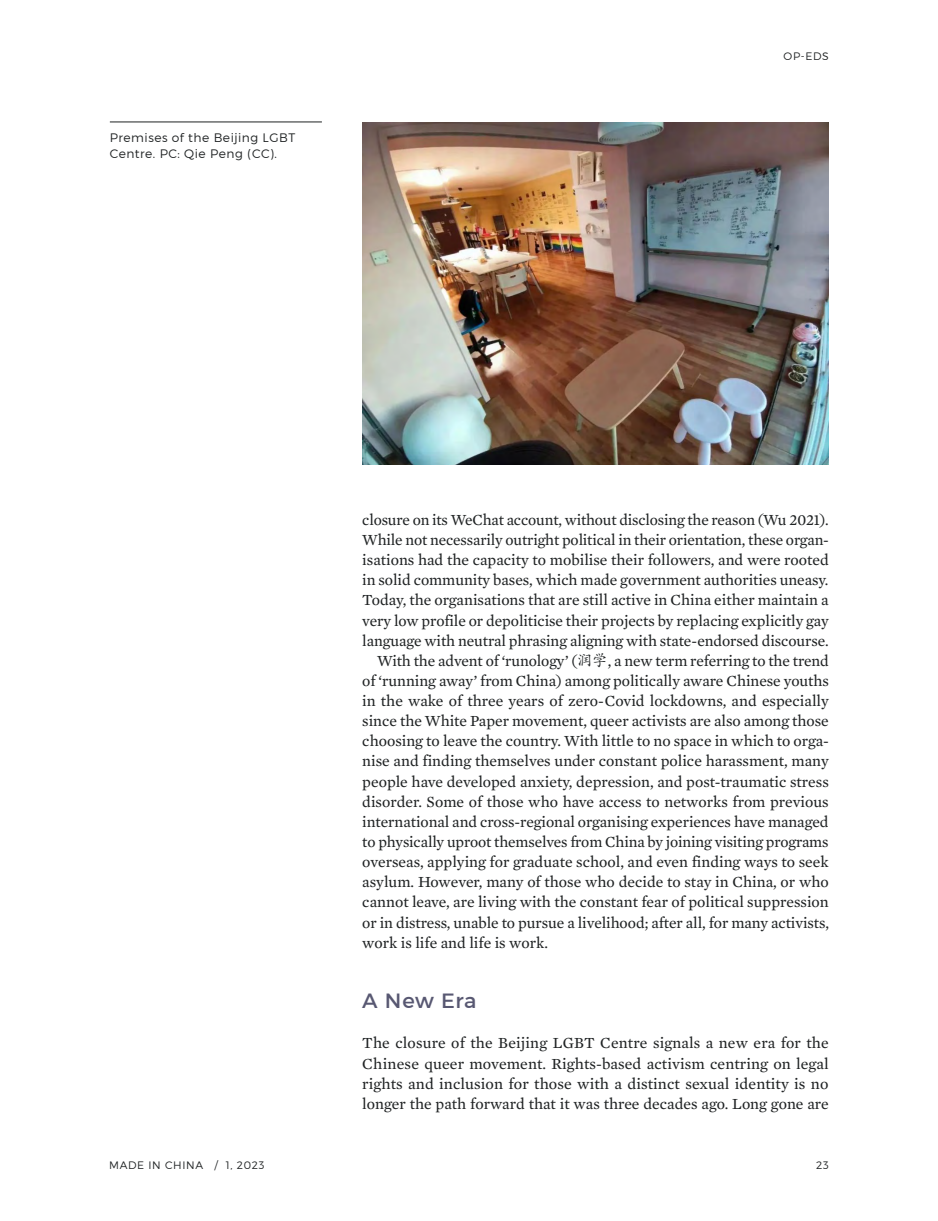
<style>
.page{position:relative;width:938px;height:1221px;background:#fff}
.page>*{position:absolute;margin:0;border:0;box-sizing:border-box;transform-origin:0 0}
.Heading_2__oped{font:21px "Montserrat";letter-spacing:.03em;color:#585872}
.Article_Paragraph{font:15.75px/20.1px "Mercury Text G2";letter-spacing:-.005em;color:#1f2223;text-align:justify}
.Article_Paragraph_Noindent{font:15.75px/20.1px "Mercury Text G2";color:#1f2223;text-align:justify}
.t1{font:300 12.25px/15.8px "Montserrat";letter-spacing:.04em;color:#1f2223}
.t2{font:300 10.85px "Montserrat";letter-spacing:.06em;color:#1f2223}
.s1{font-family:"Adobe Kaiti Std"}
</style>
<div class="page">
<img style="left:362px;top:122px;width:466px;height:342px">
<hr style="left:110px;top:121px;width:212px;height:1px;background:#1f2223">
<p class="t1" style="left:110px;top:130px;width:187px">Premises of the Beijing LGBT<br>Centre. PC: Qie Peng (CC).</p>
<p class="t2" style="left:783px;top:50px;width:47px">OP-EDS</p>
<p class="Article_Paragraph" style="left:362px;top:509px;width:468px">closure on its WeChat account, without disclosing the reason (Wu 2021).<br>While not necessarily outright political in their orientation, these organ&shy;isations had the capacity to mobilise their followers, and were rooted in solid community bases, which made government authorities uneasy.<br>Today, the organisations that are still active in China either maintain a very low profile or depoliticise their projects by replacing explicitly gay language with neutral phrasing aligning with state-endorsed discourse.</p>
<p class="Article_Paragraph" style="left:362px;top:650px;width:468px;text-indent:15px">With the advent of ‘runology’ (<span class="s1">润学</span>, a new term referring to the trend of ‘running away’ from China) among politically aware Chinese youths in the wake of three years of zero-Covid lockdowns, and especially since the White Paper movement, queer activists are also among those choosing to leave the country. With little to no space in which to orga&shy;nise and finding themselves under constant police harassment, many people have developed anxiety, depression, and post-traumatic stress disorder. Some of those who have access to networks from previous international and cross-regional organising experiences have managed to physically uproot themselves from China by joining visiting programs overseas, applying for graduate school, and even finding ways to seek asylum. However, many of those who decide to stay in China, or who cannot leave, are living with the constant fear of political suppression or in distress, unable to pursue a livelihood; after all, for many activists, work is life and life is work.</p>
<p class="Heading_2__oped" style="left:362px;top:987px;width:116px">A New Era</p>
<p class="Article_Paragraph_Noindent" style="left:362px;top:1033px;width:468px">The closure of the Beijing LGBT Centre signals a new era for the Chinese queer movement. Rights-based activism centring on legal rights and inclusion for those with a distinct sexual identity is no longer the path forward that it was three decades ago. Long gone are</p>
<p class="t2" style="left:109px;top:1158px;width:157px">MADE IN CHINA / 1, 2023</p>
<p class="t2" style="left:816px;top:1158px;width:14px">23</p>
</div>
